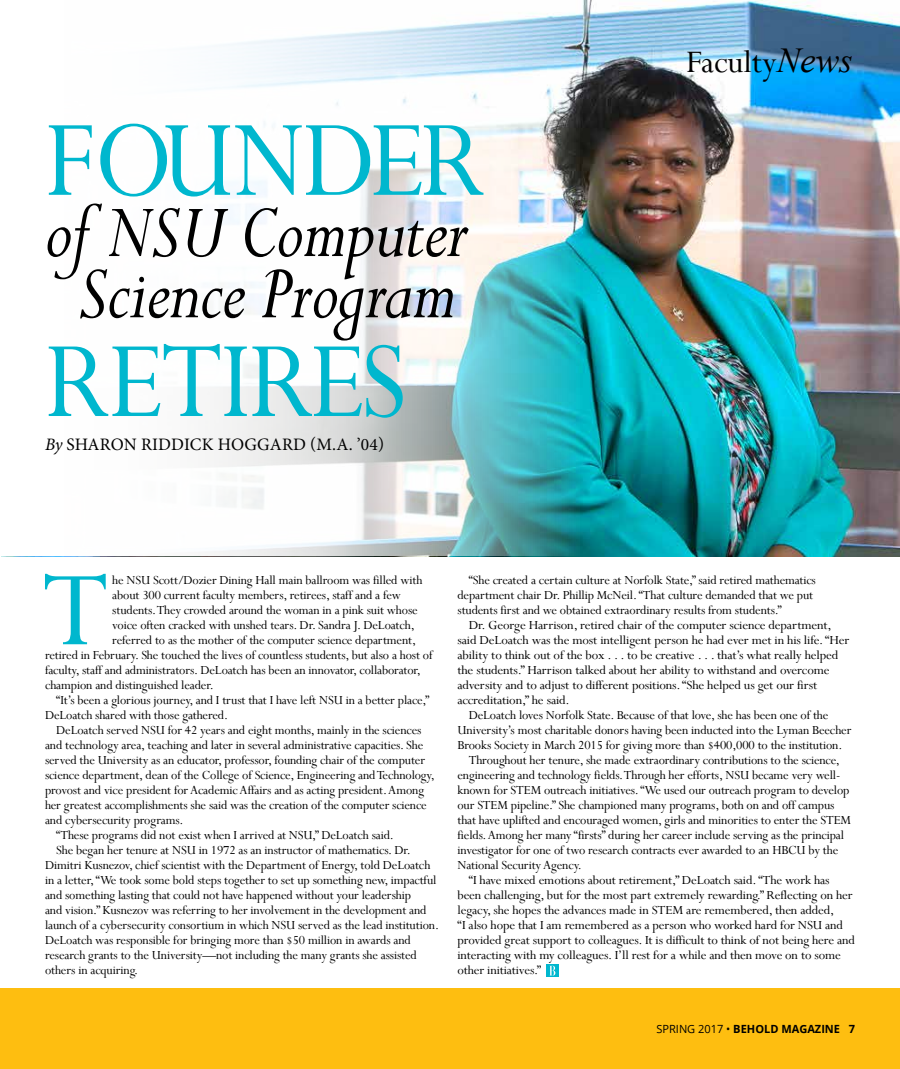
<style>
.page{position:relative;width:900px;height:1069px;background:#fff}
.page>*{position:absolute;margin:0;border:0;box-sizing:border-box;transform-origin:0 0}
.t1{font:121.25px "Perpetua";letter-spacing:-.03em;color:#00b7ce;scale:.9 1}
.t2{font:118.5px "Perpetua";color:#00b7ce}
.t3{font:italic 84.62px/61.2px "Perpetua";letter-spacing:-.01em;color:#000;text-align:center;scale:.89 1}
.t4{font:35px "Perpetua";color:#000}
.t5{font:17.5px "Minion Pro";letter-spacing:.01em;color:#000}
.t6{font:13.75px/15px "Perpetua";letter-spacing:-.01em;color:#000}
.t7{font:13.75px "Perpetua";letter-spacing:-.01em;color:#000;scale:1.04 1}
.t8{font:700 11.25px "Open Sans";color:#000}
.s1{font-style:italic}
.s2{font-family:"Times New Roman";font-style:italic}
.s3{font-weight:400}
</style>
<div class="page">
<img style="left:580px;top:0;width:320px;height:556px">
<img style="left:210px;top:13px;width:370px;height:543px">
<div style="left:0;top:989px;width:900px;height:80px;background:#febe10"></div>
<svg style="left:547px;top:964px;width:12px;height:13px"></svg>
<svg style="left:549px;top:966px;width:6px;height:9px"></svg>
<h1 class="t1" style="left:45px;top:84px;width:490px">FOUNDER</h1>
<h3 class="t3" style="left:45px;top:198px;width:477px">of NSU Computer<br>Science Program</h3>
<h1 class="t1" style="left:45px;top:305px;width:403px">RETIRES</h1>
<p class="t5" style="left:45px;top:433px;width:341px"><span class="s1">By</span> SHARON RIDDICK HOGGARD (M.A. ’04)</p>
<h3 class="t4" style="left:686px;top:40px;width:168px">Faculty<span class="s2">News</span></h3>
<h2 class="t2" style="left:42px;top:535px;width:68px">T</h2>
<p class="t6" style="left:112px;top:572px;width:312px">he NSU Scott/Dozier Dining Hall main ballroom was filled with</p>
<p class="t6" style="left:112px;top:587px;width:290px">about 300 current faculty members, retirees, staff and a few</p>
<p class="t6" style="left:112px;top:602px;width:307px">students. They crowded around the woman in a pink suit whose</p>
<p class="t6" style="left:112px;top:617px;width:304px">voice often cracked with unshed tears. Dr. Sandra J. DeLoatch,</p>
<p class="t6" style="left:112px;top:632px;width:305px">referred to as the mother of the computer science department,</p>
<p class="t6" style="left:45px;top:647px;width:389px">retired in February. She touched the lives of countless students, but also a host of</p>
<p class="t6" style="left:45px;top:662px;width:378px">faculty, staff and administrators. DeLoatch has been an innovator, collaborator,</p>
<p class="t6" style="left:45px;top:677px;width:170px">champion and distinguished leader.</p>
<p class="t6" style="left:56px;top:692px;width:375px">“It’s been a glorious journey, and I trust that I have left NSU in a better place,”</p>
<p class="t6" style="left:45px;top:707px;width:185px">DeLoatch shared with those gathered.</p>
<p class="t6" style="left:56px;top:722px;width:367px">DeLoatch served NSU for 42 years and eight months, mainly in the sciences</p>
<p class="t6" style="left:45px;top:737px;width:380px">and technology area, teaching and later in several administrative capacities. She</p>
<p class="t6" style="left:45px;top:752px;width:382px">served the University as an educator, professor, founding chair of the computer</p>
<p class="t6" style="left:45px;top:767px;width:391px">science department, dean of the College of Science, Engineering and Technology,</p>
<p class="t6" style="left:45px;top:782px;width:381px">provost and vice president for Academic Affairs and as acting president. Among</p>
<p class="t6" style="left:45px;top:797px;width:383px">her greatest accomplishments she said was the creation of the computer science</p>
<p class="t6" style="left:45px;top:812px;width:140px">and cybersecurity programs.</p>
<p class="t6" style="left:56px;top:827px;width:339px">“These programs did not exist when I arrived at NSU,” DeLoatch said.</p>
<p class="t6" style="left:56px;top:842px;width:356px">She began her tenure at NSU in 1972 as an instructor of mathematics. Dr.</p>
<p class="t6" style="left:45px;top:857px;width:387px">Dimitri Kusnezov, chief scientist with the Department of Energy, told DeLoatch</p>
<p class="t6" style="left:45px;top:872px;width:393px">in a letter, “We took some bold steps together to set up something new, impactful</p>
<p class="t6" style="left:45px;top:887px;width:368px">and something lasting that could not have happened without your leadership</p>
<p class="t6" style="left:45px;top:902px;width:383px">and vision.” Kusnezov was referring to her involvement in the development and</p>
<p class="t6" style="left:45px;top:917px;width:396px">launch of a cybersecurity consortium in which NSU served as the lead institution.</p>
<p class="t6" style="left:45px;top:932px;width:367px">DeLoatch was responsible for bringing more than $50 million in awards and</p>
<p class="t6" style="left:45px;top:947px;width:373px">research grants to the University—not including the many grants she assisted</p>
<p class="t6" style="left:45px;top:962px;width:95px">others in acquiring.</p>
<p class="t6" style="left:458px;top:572px;width:360px;text-indent:11px">“She created a certain culture at Norfolk State,” said retired mathematics department chair Dr. Phillip McNeil. “That culture demanded that we put students first and we obtained extraordinary results from students.”</p>
<p class="t7" style="left:469px;top:617px;width:351px">Dr. George Harrison, retired chair of the computer science department,</p>
<p class="t7" style="left:457px;top:632px;width:378px">said DeLoatch was the most intelligent person he had ever met in his life. “Her</p>
<p class="t7" style="left:457px;top:647px;width:368px">ability to think out of the box . . . to be creative . . . that’s what really helped</p>
<p class="t7" style="left:457px;top:662px;width:359px">the students.” Harrison talked about her ability to withstand and overcome</p>
<p class="t7" style="left:457px;top:677px;width:347px">adversity and to adjust to different positions. “She helped us get our first</p>
<p class="t7" style="left:457px;top:692px;width:109px">accreditation,” he said.</p>
<p class="t6" style="left:469px;top:707px;width:361px">DeLoatch loves Norfolk State. Because of that love, she has been one of the</p>
<p class="t6" style="left:458px;top:722px;width:395px">University’s most charitable donors having been inducted into the Lyman Beecher</p>
<p class="t6" style="left:458px;top:737px;width:386px">Brooks Society in March 2015 for giving more than $400,000 to the institution.</p>
<p class="t6" style="left:469px;top:752px;width:373px">Throughout her tenure, she made extraordinary contributions to the science,</p>
<p class="t6" style="left:458px;top:767px;width:384px">engineering and technology fields. Through her efforts, NSU became very well-</p>
<p class="t6" style="left:458px;top:782px;width:394px">known for STEM outreach initiatives. “We used our outreach program to develop</p>
<p class="t6" style="left:458px;top:797px;width:378px">our STEM pipeline.” She championed many programs, both on and off campus</p>
<p class="t6" style="left:458px;top:812px;width:395px">that have uplifted and encouraged women, girls and minorities to enter the STEM</p>
<p class="t6" style="left:458px;top:827px;width:388px">fields. Among her many “firsts” during her career include serving as the principal</p>
<p class="t6" style="left:458px;top:842px;width:382px">investigator for one of two research contracts ever awarded to an HBCU by the</p>
<p class="t6" style="left:458px;top:857px;width:126px">National Security Agency.</p>
<p class="t6" style="left:469px;top:872px;width:362px">“I have mixed emotions about retirement,” DeLoatch said. “The work has</p>
<p class="t6" style="left:458px;top:887px;width:397px">been challenging, but for the most part extremely rewarding.” Reflecting on her</p>
<p class="t6" style="left:458px;top:902px;width:378px">legacy, she hopes the advances made in STEM are remembered, then added,</p>
<p class="t6" style="left:458px;top:917px;width:387px">“I also hope that I am remembered as a person who worked hard for NSU and</p>
<p class="t6" style="left:458px;top:932px;width:399px">provided great support to colleagues. It is difficult to think of not being here and</p>
<p class="t6" style="left:458px;top:947px;width:385px">interacting with my colleagues. I’ll rest for a while and then move on to some</p>
<p class="t6" style="left:458px;top:962px;width:85px">other initiatives.”</p>
<p class="t8" style="left:656px;top:1020px;width:200px"><span class="s3">SPRING 2017 •</span> BEHOLD MAGAZINE 7</p>
</div>
